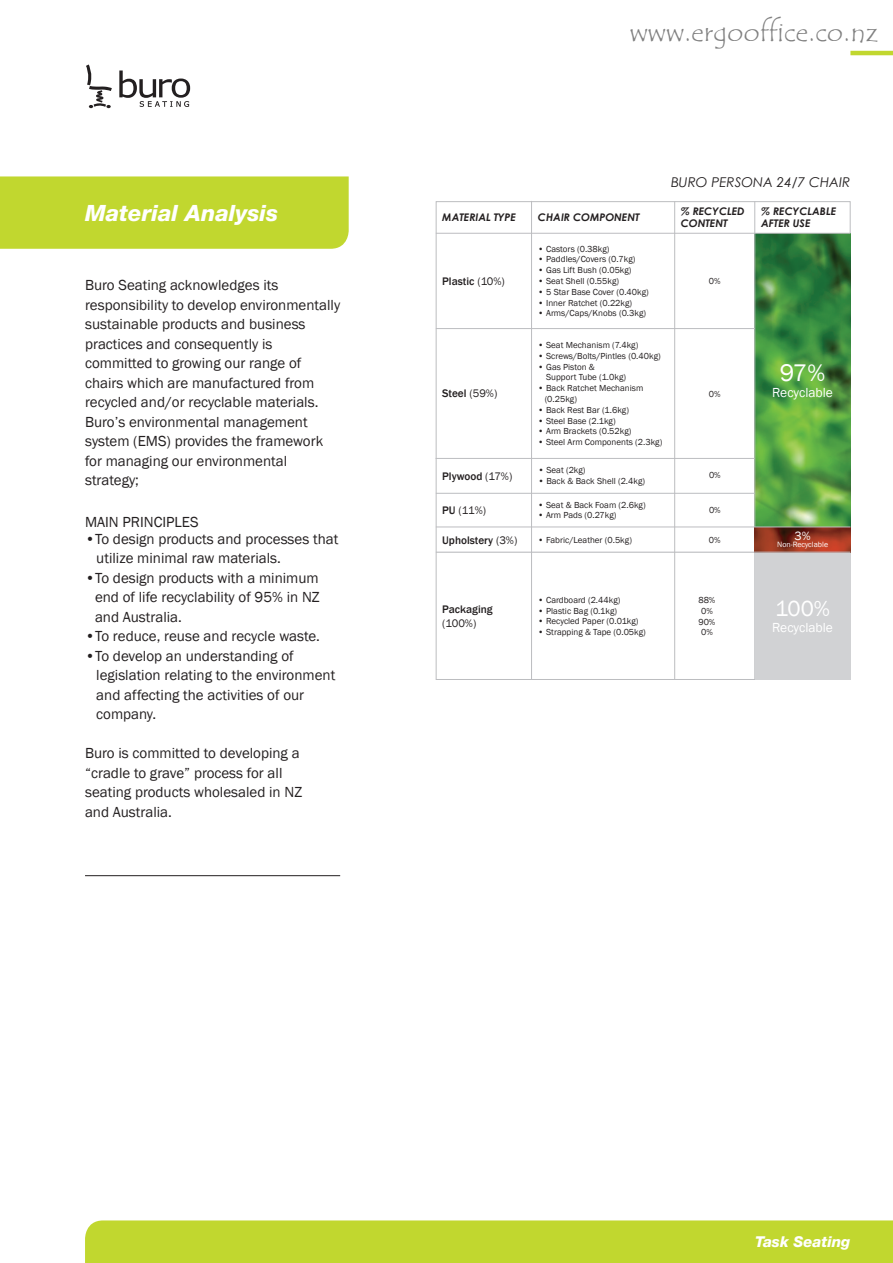
<style>
.page{position:relative;width:893px;height:1263px;background:#fff}
.page>*{position:absolute;margin:0;border:0;box-sizing:border-box;transform-origin:0 0}
.t1{font:27px "Tempus Sans ITC";color:rgb(0 0 0/.5)}
.t2{font:24.75px "Franklin Gothic";color:#fff}
.t3{font:italic 800 22.5px "Helvetica Neue LT Std";color:#fff}
.t4{font:22.5px "Franklin Gothic";color:#fff}
.t5{font:15px/19.5px "Franklin Gothic";color:#231f20}
.t6{font:italic 800 15px "Helvetica Neue LT Std";color:#fff}
.t7{font:italic 13.5px "Century Gothic";color:#231f20}
.t8{font:13.5px "Franklin Gothic";color:#fff}
.t9{font:12.3px "Franklin Gothic";color:#fff}
.t10{font:500 11.25px "Franklin Gothic";color:#231f20}
.t11{font:11.25px "Franklin Gothic";color:#231f20}
.t12{font:italic 700 10.5px/12px "Century Gothic";color:#231f20}
.t13{font:9px/10.8px "Franklin Gothic";color:#231f20}
.t14{font:7.8px "Franklin Gothic";color:#fff}
.s1{font-weight:400}
.s2{font-weight:500}
</style>
<div class="page">
<svg style="left:119px;top:70px;width:71px;height:37px"></svg>
<svg style="left:86px;top:64px;width:26px;height:44px"></svg>
<hr style="left:85px;top:875px;width:255px;height:1px;background:#231f20">
<div style="left:0;top:176px;width:349px;height:73px;background:#c1d72f"></div>
<div style="left:85px;top:1220px;width:808px;height:43px;background:#c1d72f"></div>
<hr style="left:850px;top:51px;width:43px;height:4px;background:#c1d72f">
<img style="left:755px;top:234px;width:95px;height:293px">
<hr style="left:754px;top:201px;width:1px;height:479px;background:#bcbdc0">
<hr style="left:674px;top:201px;width:1px;height:479px;background:#bcbdc0">
<hr style="left:531px;top:201px;width:1px;height:478px;background:#bcbdc0">
<hr style="left:436px;top:233px;width:414px;height:1px;background:#bcbdc0">
<div style="left:755px;top:552px;width:95px;height:128px;background:#d1d2d4"></div>
<svg style="left:755px;top:528px;width:95px;height:24px;background:#933521"></svg>
<hr style="left:436px;top:527px;width:414px;height:1px;background:#bcbdc0">
<hr style="left:436px;top:493px;width:319px;height:1px;background:#bcbdc0">
<hr style="left:436px;top:552px;width:414px;height:1px;background:#bcbdc0">
<hr style="left:436px;top:458px;width:318px;height:1px;background:#bcbdc0">
<hr style="left:436px;top:328px;width:319px;height:1px;background:#bcbdc0">
<h3 class="t3" style="left:85px;top:204px;width:195px">Material Analysis</h3>
<p class="t5" style="left:85px;top:275px;width:257px">Buro Seating acknowledges its responsibility to develop environmentally sustainable products and business practices and consequently is committed to growing our range of chairs which are manufactured from recycled and/or recyclable materials.<br>Buro’s environmental management system (EMS) provides the framework for managing our environmental strategy;</p>
<p class="t5" style="left:85px;top:512px;width:115px">MAIN PRINCIPLES</p>
<p class="t5" style="left:96px;top:529px;width:244px;text-indent:-11px">•To design products and processes that utilize minimal raw materials.</p>
<p class="t5" style="left:95px;top:568px;width:226px;text-align:justify;text-indent:-10px">•To design products with a minimum end of life recyclability of 95% in NZ and Australia.</p>
<p class="t5" style="left:85px;top:626px;width:236px">•To reduce, reuse and recycle waste.</p>
<p class="t5" style="left:96px;top:646px;width:241px;text-indent:-11px">•To develop an understanding of legislation relating to the environment and affecting the activities of our company.</p>
<p class="t5" style="left:85px;top:743px;width:219px">Buro is committed to developing a “cradle to grave” process for all seating products wholesaled in NZ and Australia.</p>
<h1 class="t1" style="left:629px;top:15px;width:250px">www.ergooffice.co.nz</h1>
<p class="t7" style="left:671px;top:173px;width:181px">BURO PERSONA 24/7 CHAIR</p>
<p class="t12" style="left:442px;top:211px;width:75px">MATERIAL TYPE</p>
<p class="t12" style="left:538px;top:211px;width:103px">CHAIR COMPONENT</p>
<p class="t12" style="left:681px;top:205px;width:65px">% RECYCLED<br>CONTENT</p>
<p class="t12" style="left:761px;top:205px;width:76px">% RECYCLABLE<br>AFTER USE</p>
<p class="t10" style="left:442px;top:274px;width:64px">Plastic <span class="s1">(10%)</span></p>
<p class="t13" style="left:538px;top:243px;width:73px">• Castors (0.38kg)</p>
<p class="t13" style="left:538px;top:254px;width:99px">• Paddles/Covers (0.7kg)</p>
<p class="t13" style="left:538px;top:265px;width:95px">• Gas Lift Bush (0.05kg)</p>
<p class="t13" style="left:538px;top:275px;width:83px">• Seat Shell (0.55kg)</p>
<p class="t13" style="left:538px;top:286px;width:112px">• 5 Star Base Cover (0.40kg)</p>
<p class="t13" style="left:538px;top:297px;width:96px">• Inner Ratchet (0.22kg)</p>
<p class="t13" style="left:538px;top:308px;width:110px">• Arms/Caps/Knobs (0.3kg)</p>
<p class="t13" style="left:709px;top:275px;width:13px">0%</p>
<p class="t10" style="left:442px;top:387px;width:57px">Steel <span class="s1">(59%)</span></p>
<p class="t13" style="left:538px;top:339px;width:102px">• Seat Mechanism (7.4kg)</p>
<p class="t13" style="left:538px;top:350px;width:124px">• Screws/Bolts/Pintles (0.40kg)</p>
<p class="t13" style="left:546px;top:361px;width:82px;text-indent:-8px">• Gas Piston &amp;<br>Support Tube (1.0kg)</p>
<p class="t13" style="left:545px;top:383px;width:100px;text-indent:-7px">• Back Ratchet Mechanism (0.25kg)</p>
<p class="t13" style="left:538px;top:404px;width:93px">• Back Rest Bar (1.6kg)</p>
<p class="t13" style="left:538px;top:415px;width:79px">• Steel Base (2.1kg)</p>
<p class="t13" style="left:538px;top:426px;width:95px">• Arm Brackets (0.52kg)</p>
<p class="t13" style="left:538px;top:437px;width:126px">• Steel Arm Components (2.3kg)</p>
<p class="t13" style="left:709px;top:388px;width:13px">0%</p>
<p class="t10" style="left:442px;top:469px;width:72px">Plywood <span class="s1">(17%)</span></p>
<p class="t13" style="left:538px;top:464px;width:49px">• Seat (2kg)</p>
<p class="t13" style="left:538px;top:475px;width:108px">• Back &amp; Back Shell (2.4kg)</p>
<p class="t13" style="left:709px;top:470px;width:13px">0%</p>
<p class="t11" style="left:442px;top:503px;width:45px"><span class="s2">PU</span> (11%)</p>
<p class="t13" style="left:538px;top:499px;width:109px">• Seat &amp; Back Foam (2.6kg)</p>
<p class="t13" style="left:538px;top:510px;width:80px">• Arm Pads (0.27kg)</p>
<p class="t13" style="left:709px;top:504px;width:13px">0%</p>
<p class="t10" style="left:442px;top:533px;width:77px">Upholstery <span class="s1">(3%)</span></p>
<p class="t13" style="left:538px;top:534px;width:96px">• Fabric/Leather (0.5kg)</p>
<p class="t13" style="left:709px;top:534px;width:13px">0%</p>
<h2 class="t2" style="left:780px;top:358px;width:47px">97%</h2>
<p class="t8" style="left:772px;top:384px;width:62px">Recyclable</p>
<p class="t9" style="left:794px;top:528px;width:18px">3%</p>
<p class="t14" style="left:777px;top:540px;width:52px">Non-Recyclable</p>
<p class="t10" style="left:442px;top:603px;width:52px">Packaging</p>
<p class="t11" style="left:442px;top:616px;width:36px">(100%)</p>
<p class="t13" style="left:538px;top:594px;width:84px">• Cardboard (2.44kg)</p>
<p class="t13" style="left:538px;top:605px;width:81px">• Plastic Bag (0.1kg)</p>
<p class="t13" style="left:538px;top:616px;width:102px">• Recycled Paper (0.01kg)</p>
<p class="t13" style="left:538px;top:626px;width:110px">• Strapping &amp; Tape (0.05kg)</p>
<p class="t13" style="left:698px;top:594px;width:19px">88%<br>0%<br>90%<br>0%</p>
<h3 class="t4" style="left:775px;top:595px;width:57px">100%</h3>
<p class="t8" style="left:772px;top:619px;width:62px">Recyclable</p>
<p class="t6" style="left:755px;top:1236px;width:97px">Task Seating</p>
</div>
